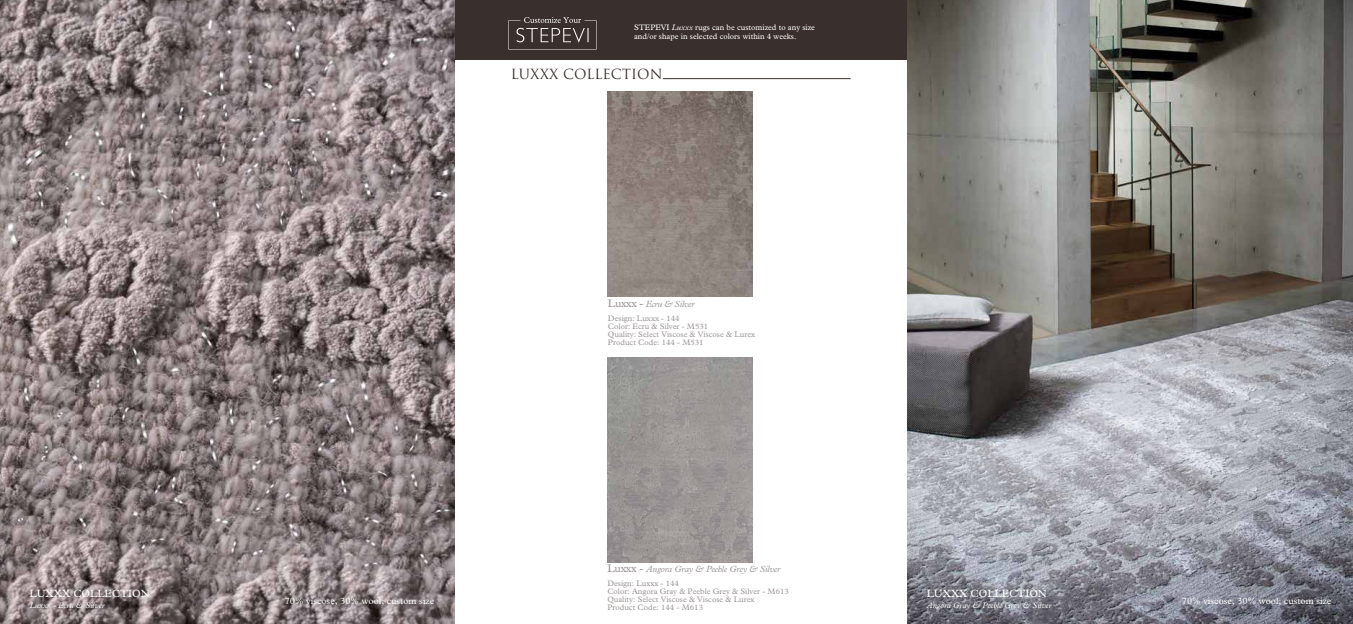
<style>
.page{position:relative;width:1353px;height:624px;background:#fff}
.page>*{position:absolute;margin:0;border:0;box-sizing:border-box;transform-origin:0 0}
.t1{font:13.6px "Trajan Pro";color:#392f2c}
.t2{font:10.6px "Plantin Std TR";color:#fff}
.t3{font:9.4px "Plantin Std TR";color:#fff}
.t4{font:9px "Plantinitalic OMT";letter-spacing:-.02em;color:#9c9796}
.t5{font:8px/8px "Plantin Std TR";color:#9c9796}
.t6{font:8px/9.6px "Plantin Std TR";color:#fff}
.t7{font:8px "Plantinitalic OMT";color:#fff}
.s1{font-family:"Plantinitalic OMT"}
.s2{font-family:"Plantin Std TR";font-size:11px}
</style>
<div class="page">
<div style="left:454px;top:0;width:453px;height:59px;background:#392f2c"></div>
<svg style="left:508px;top:17px;width:88px;height:33px"></svg>
<img style="left:907px;top:0;width:445px;height:624px">
<img style="left:0;top:0;width:454px;height:624px">
<hr style="left:662px;top:78px;width:188px;height:1px;background:#392f2c">
<img style="left:608px;top:92px;width:144px;height:205px">
<img style="left:608px;top:358px;width:144px;height:205px">
<p class="t6" style="left:634px;top:22px;width:182px">STEPEVI <span class="s1">Luxxx</span> rugs can be customized to any size and/or shape in selected colors within 4 weeks.</p>
<h1 class="t1" style="left:511px;top:65px;width:153px">LUXXX COLLECTION</h1>
<h2 class="t2" style="left:30px;top:587px;width:122px">LUXXX COLLECTION</h2>
<p class="t7" style="left:30px;top:601px;width:76px">Luxxx - Ecru &amp; Silver</p>
<p class="t3" style="left:285px;top:596px;width:151px">70% viscose, 30% wool; custom size</p>
<p class="t4" style="left:608px;top:299px;width:88px"><span class="s2">Luxxx -</span> Ecru &amp; Silver</p>
<p class="t5" style="left:608px;top:315px;width:149px">Design: Luxxx - 144<br>Color: Ecru &amp; Silver - M531<br>Quality: Select Viscose &amp; Viscose &amp; Lurex<br>Product Code: 144 - M531</p>
<p class="t4" style="left:607px;top:563px;width:174px"><span class="s2">Luxxx -</span> Angora Gray &amp; Peeble Grey &amp; Silver</p>
<p class="t5" style="left:607px;top:579px;width:183px">Design: Luxxx - 144<br>Color: Angora Gray &amp; Peeble Grey &amp; Silver - M613<br>Quality: Select Viscose &amp; Viscose &amp; Lurex<br>Product Code: 144 - M613</p>
<h2 class="t2" style="left:926px;top:587px;width:122px">LUXXX COLLECTION</h2>
<p class="t7" style="left:926px;top:601px;width:126px">Angora Gray &amp; Peeble Grey &amp; Silver</p>
<p class="t3" style="left:1181px;top:596px;width:151px">70% viscose, 30% wool; custom size</p>
</div>
